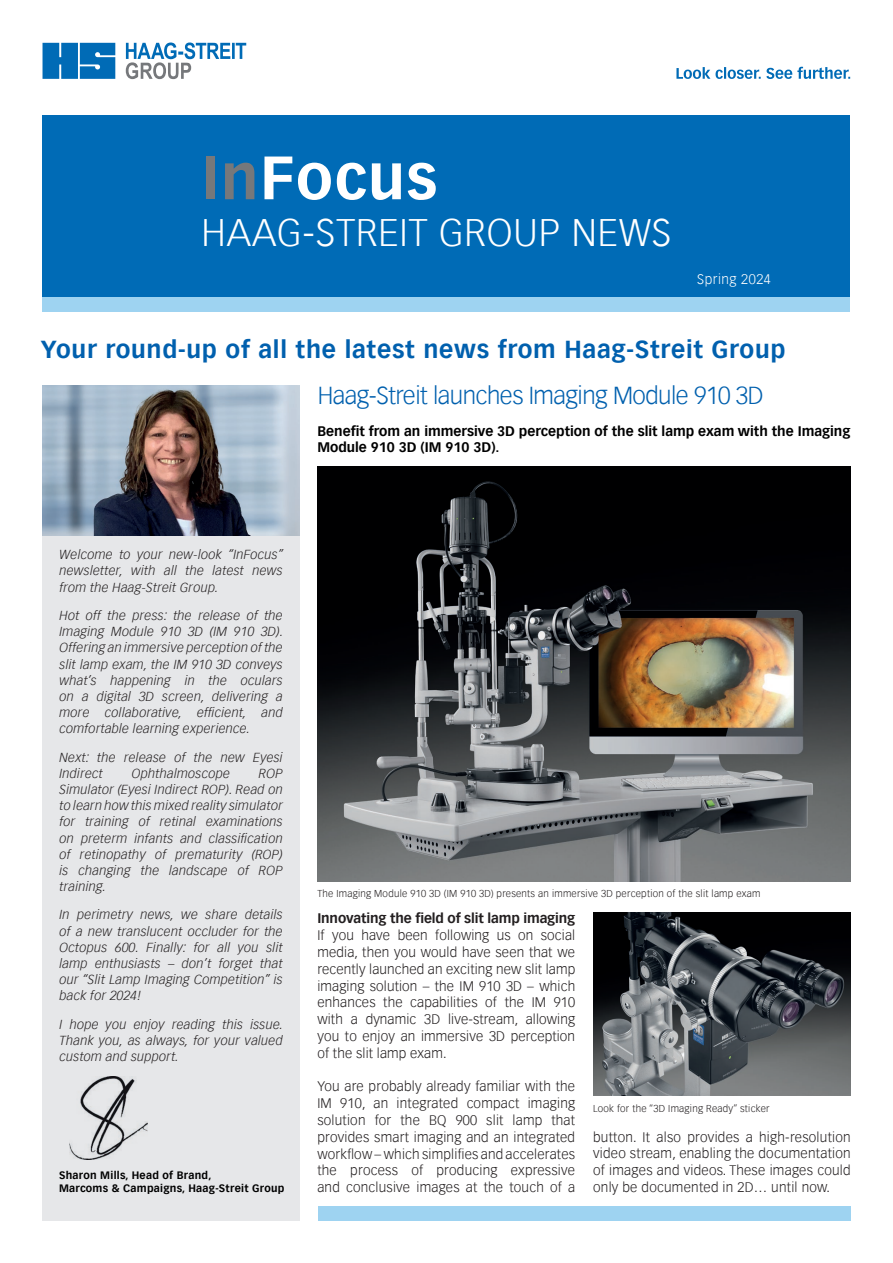
<style>
.page{position:relative;width:893px;height:1263px;background:#fff}
.page>*{position:absolute;margin:0;border:0;box-sizing:border-box;transform-origin:0 0}
.t1{font:700 60px "Vectora Com";letter-spacing:.025em;color:#fff}
.t2{font:300 37.5px "Vectora Com";letter-spacing:.025em;color:#fff}
.t3{font:700 24px "Vectora Com";letter-spacing:.03em;color:#0160ae}
.t4{font:300 24px "Vectora Com";letter-spacing:-.02em;color:#0160ae}
.t5{font:300 13.5px/16.8px "Vectora Com";letter-spacing:.015em;color:#231f20;text-align:justify}
.t6{font:700 13.5px/16.2px "Vectora Com";color:#000001}
.t7{font:700 13.5px "Vectora Com";letter-spacing:-.01em;color:#231f20}
.t8{font:300 13.5px "Vectora Com";letter-spacing:.04em;color:#fff}
.t9{font:italic 300 12.75px/16.2px "Vectora Com";letter-spacing:.02em;color:#231f20;text-align:justify}
.t10{font:700 10.5px/12.6px "Vectora Com";letter-spacing:.025em;color:#000}
.t11{font:300 9.75px "Vectora Com";letter-spacing:.025em;color:#231f20}
.s1{color:#76787b}
</style>
<div class="page">
<div style="left:43px;top:115px;width:807px;height:182px;background:#006bb6"></div>
<div style="left:43px;top:297px;width:807px;height:15px;background:#9ed3f1"></div>
<svg style="left:43px;top:43px;width:203px;height:37px"></svg>
<svg style="left:676px;top:66px;width:175px;height:13px"></svg>
<div style="left:43px;top:528px;width:257px;height:692px;background:#e6e7e9"></div>
<img style="left:69px;top:1076px;width:78px;height:83px">
<img style="left:43px;top:385px;width:257px;height:151px">
<div style="left:318px;top:1206px;width:532px;height:14px;background:#9ed3f1"></div>
<img style="left:317px;top:466px;width:534px;height:415px">
<img style="left:593px;top:913px;width:258px;height:182px">
<h1 class="t1" style="left:202px;top:141px;width:237px"><span class="s1">In</span>Focus</h1>
<h2 class="t2" style="left:202px;top:210px;width:471px">HAAG-STREIT GROUP NEWS</h2>
<p class="t8" style="left:697px;top:271px;width:75px">Spring 2024</p>
<h3 class="t3" style="left:41px;top:334px;width:746px">Your round-up of all the latest news from Haag-Streit Group</h3>
<h3 class="t4" style="left:318px;top:381px;width:447px">Haag-Streit launches Imaging Module 910 3D</h3>
<p class="t6" style="left:317px;top:423px;width:534px">Benefit from an immersive 3D perception of the slit lamp exam with the Imaging<br>Module 910 3D (IM 910 3D).</p>
<p class="t9" style="left:60px;top:547px;width:225px">Welcome to your new-look “InFocus” newsletter, with all the latest news from the Haag-Streit Group.</p>
<p class="t9" style="left:60px;top:607px;width:225px">Hot off the press: the release of the Imaging Module 910 3D (IM 910 3D).<br>Offering an immersive perception of the slit lamp exam, the IM 910 3D conveys what’s happening in the oculars on a digital 3D screen, delivering a more collaborative, efficient, and comfortable learning experience.</p>
<p class="t9" style="left:60px;top:749px;width:225px">Next: the release of the new Eyesi<br>Indirect</p>
<p class="t9" style="left:132px;top:765px;width:100px">Ophthalmoscope</p>
<p class="t9" style="left:60px;top:765px;width:225px;text-indent:199px">ROP Simulator (Eyesi Indirect ROP). Read on to learn how this mixed reality simulator for training of retinal examinations on preterm infants and classification of retinopathy of prematurity (ROP) is changing the landscape of ROP training.</p>
<p class="t9" style="left:60px;top:907px;width:225px">In perimetry news, we share details of a new translucent occluder for the Octopus 600. Finally: for all you slit lamp enthusiasts – don’t forget that our “Slit Lamp Imaging Competition” is back for 2024!</p>
<p class="t9" style="left:60px;top:1016px;width:225px">I hope you enjoy reading this issue.<br>Thank you, as always, for your valued custom and support.</p>
<p class="t10" style="left:59px;top:1169px;width:227px">Sharon Mills, Head of Brand,<br>Marcoms &amp; Campaigns, Haag-Streit Group</p>
<p class="t11" style="left:317px;top:887px;width:445px">The Imaging Module 910 3D (IM 910 3D) presents an immersive 3D perception of the slit lamp exam</p>
<p class="t7" style="left:317px;top:910px;width:259px">Innovating the field of slit lamp imaging</p>
<p class="t5" style="left:317px;top:927px;width:259px">If you have been following us on social media, then you would have seen that we recently launched an exciting new slit lamp imaging solution – the IM 910 3D – which enhances the capabilities of the IM 910 with a dynamic 3D live-stream, allowing you to enjoy an immersive 3D perception of the slit lamp exam.</p>
<p class="t5" style="left:317px;top:1078px;width:259px">You are probably already familiar with the IM 910, an integrated compact imaging solution for the BQ 900 slit lamp that provides smart imaging and an integrated workflow – which simplifies and accelerates the process of producing expressive and conclusive images at the touch of a</p>
<p class="t11" style="left:593px;top:1102px;width:178px">Look for the “3D Imaging Ready” sticker</p>
<p class="t5" style="left:593px;top:1128px;width:259px">button. It also provides a high-resolution video stream, enabling the documentation of images and videos. These images could only be documented in 2D… until now.</p>
</div>
